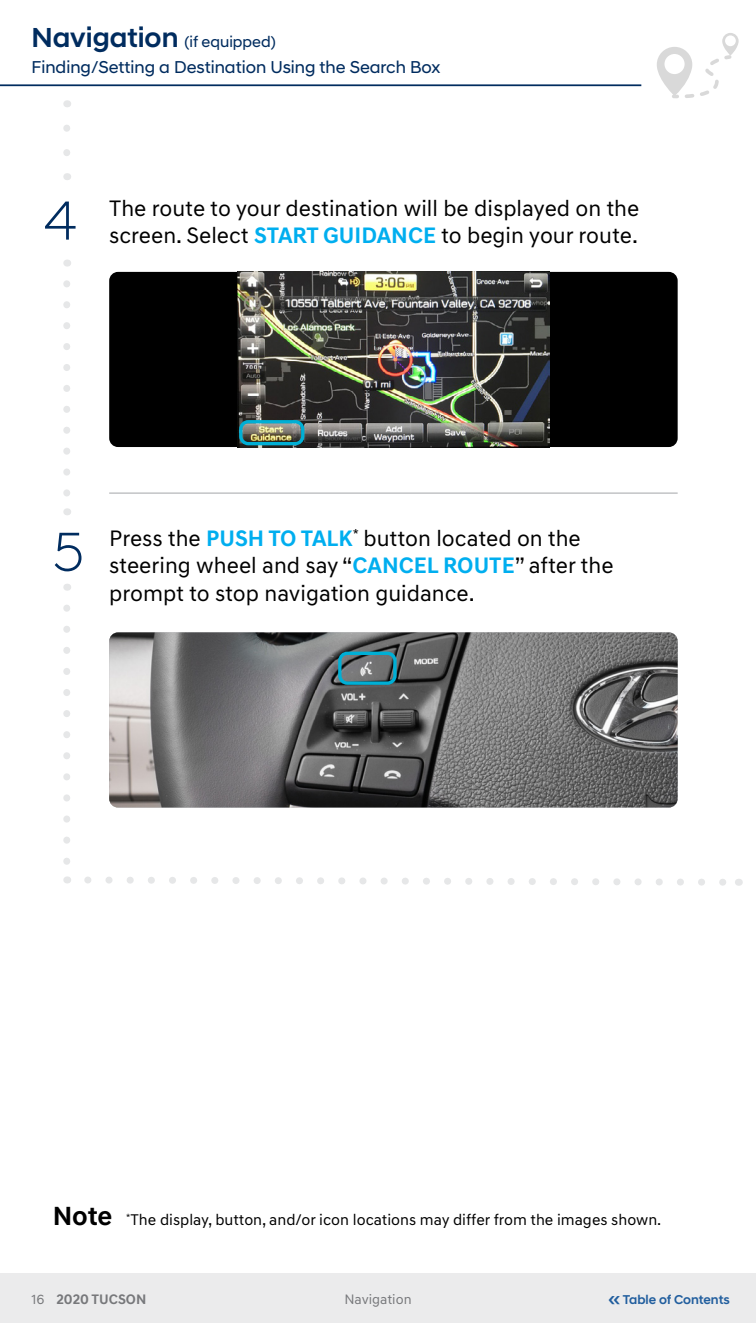
<style>
.page{position:relative;width:756px;height:1323px;background:#fff}
.page>*{position:absolute;margin:0;border:0;box-sizing:border-box;transform-origin:0 0}
.t1{font:300 56px "Hyundai Sans Head";color:#002c5f}
.t2{font:700 26.78px "Hyundai Sans Text";color:#000}
.t3{font:22.75px/27.3px "Hyundai Sans Text";color:#000}
.t4{font:17.5px "Hyundai Sans Head";color:#002c5f}
.t5{font:15.75px "Hyundai Sans Text";color:#000}
.t6{font:15.75px "Hyundai Sans Head";color:#002c5f}
.t7{font:700 14px "Hyundai Sans Text";color:#77787b}
.t8{font:14px "Hyundai Sans Text";color:#77787b}
.t9{font:500 12.95px "Hyundai Sans Head";letter-spacing:-.005em;color:#215e9e}
.s1{font-weight:500;font-size:28px}
.s2{font-weight:700;color:#00aeef}
.s3{font-weight:400}
.s4{font-size:19.6px}
</style>
<div class="page">
<div style="left:0;top:1274px;width:756px;height:49px;background:#ebebec"></div>
<svg style="left:63px;top:128px;width:7px;height:28px"></svg>
<svg style="left:63px;top:284px;width:7px;height:213px"></svg>
<hr style="left:0;top:84px;width:641px;height:2px;background:#002c5f">
<hr style="left:109px;top:493px;width:569px;height:1px;background:#a3a5a8">
<img style="left:109px;top:632px;width:569px;height:176px">
<div style="left:338px;top:652px;width:59px;height:33px;border:3px solid #00afd5;border-radius:8px"></div>
<svg style="left:63px;top:608px;width:7px;height:257px"></svg>
<svg style="left:84px;top:877px;width:655px;height:9px"></svg>
<div style="left:109px;top:272px;width:569px;height:175px;background:#000;border-radius:9px"></div>
<img style="left:238px;top:272px;width:311px;height:175px">
<svg style="left:657px;top:33px;width:82px;height:66px"></svg>
<div style="left:239px;top:420px;width:65px;height:25px;border:3px solid #00afd5;border-radius:7px"></div>
<p class="t6" style="left:32px;top:32px;width:246px"><span class="s1">Navigation</span> (if equipped)</p>
<p class="t4" style="left:32px;top:56px;width:410px">Finding/Setting a Destination Using the Search Box</p>
<h1 class="t1" style="left:44px;top:187px;width:34px">4</h1>
<p class="t3" style="left:109px;top:194px;width:532px">The route to your destination will be displayed on the</p>
<p class="t3" style="left:109px;top:222px;width:530px">screen. Select <span class="s2">START GUIDANCE</span> to begin your route.</p>
<h1 class="t1" style="left:53px;top:519px;width:32px">5</h1>
<p class="t3" style="left:109px;top:525px;width:506px">Press the <span class="s2">PUSH TO TALK</span><sup>*</sup> button located on the steering wheel and say “<span class="s2">CANCEL ROUTE</span>” after the prompt to stop navigation guidance.</p>
<p class="t2" style="left:53px;top:1200px;width:61px">Note</p>
<p class="t5" style="left:126px;top:1210px;width:537px"><sup>*</sup>The display, button, and/or icon locations may differ from the images shown.</p>
<p class="t7" style="left:32px;top:1290px;width:116px"><span class="s3">16</span> 2020 TUCSON</p>
<p class="t8" style="left:344px;top:1291px;width:69px">Navigation</p>
<p class="t9" style="left:609px;top:1292px;width:123px"><span class="s4">«</span> Table of Contents</p>
</div>
